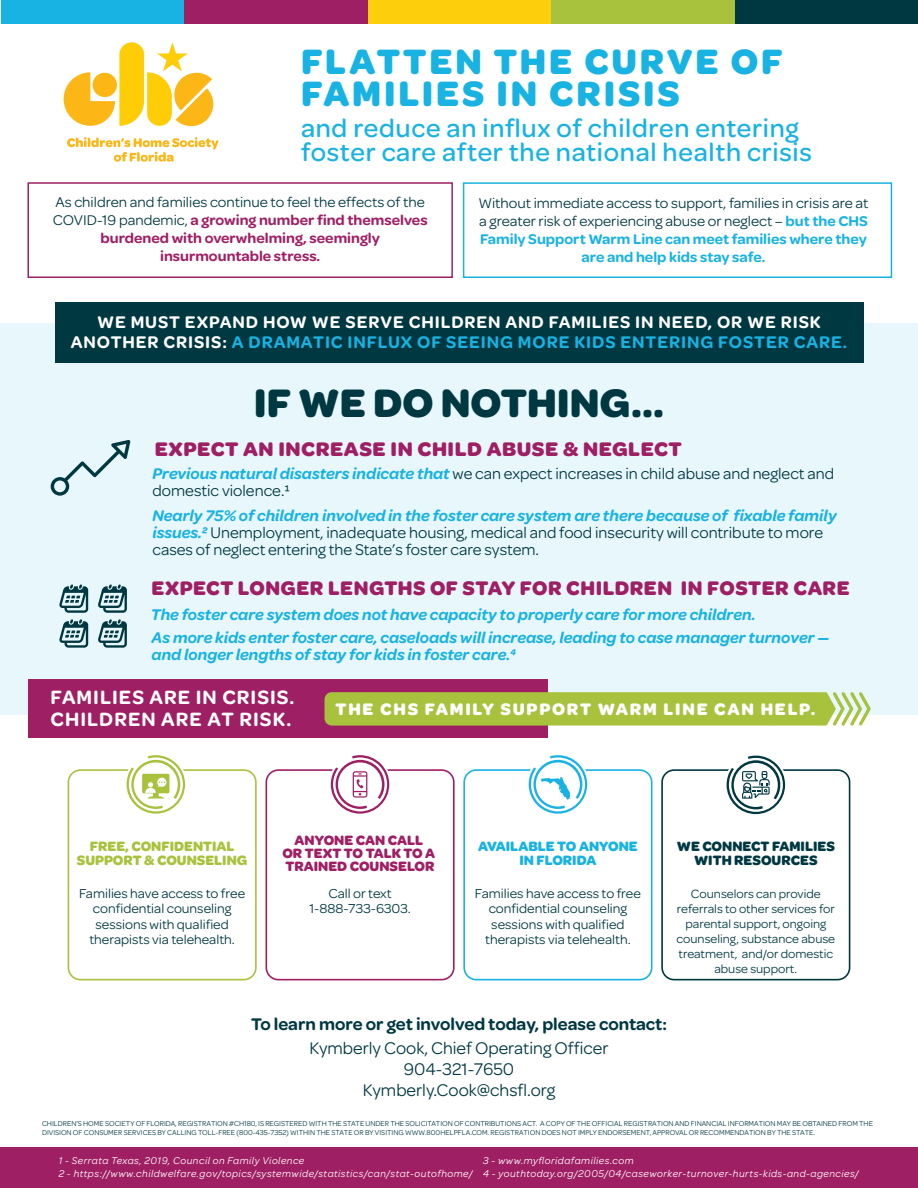
<style>
.page{position:relative;width:918px;height:1188px;background:#fff}
.page>*{position:absolute;margin:0;border:0;box-sizing:border-box;transform-origin:0 0}
.t1{font:700 42.45px "Omnes";color:#003841}
.t2{font:700 37.65px/32.7px "Omnes";letter-spacing:.075em;color:#18b2e3}
.t3{font:500 27px/24px "Omnes";letter-spacing:.025em;color:#18b2e3}
.t4{font:700 21px "Omnes";letter-spacing:.025em;color:#9f1f64}
.t5{font:600 20.55px/22.4px "Omnes";letter-spacing:.05em;color:#fff}
.t6{font:600 18px/19.5px "Omnes";letter-spacing:.05em;color:#fff;text-align:center}
.t7{font:18px/21px "Omnes";color:#003841;text-align:center}
.t8{font:600 18px "Omnes";color:#003841}
.t9{font:700 17.85px "Omnes";letter-spacing:.1em;color:#fff}
.t10{font:16.5px/17.2px "Omnes";color:#003841}
.t11{font:italic 600 16.5px/22.8px "Omnes";color:#18b2e3}
.t12{font:15px/18px "Omnes";color:#003841;text-align:center}
.t13{font:600 15px/18px "Omnes";color:#9f1f64;text-align:center}
.t14{font:700 14.4px/13.4px "Omnes";color:#9f1f64;text-align:center}
.t15{font:700 14.4px/13.4px "Omnes";color:#a9c23e;text-align:center}
.t16{font:700 14.4px/13.4px "Omnes";color:#003841;text-align:center}
.t17{font:700 14.4px/13.4px "Omnes";color:#18b2e3;text-align:center}
.t18{font:13.8px/15.1px "Omnes";color:#003841;text-align:center}
.t19{font:12.75px/15.1px "Omnes";color:#003841;text-align:center}
.t20{font:italic 10.5px/12.6px "Omnes";letter-spacing:.05em;color:#fff}
.t21{font:7.5px/9px "Omnes";color:#003841}
.s1{font-weight:400;color:#003841}
.s2{font-weight:600;color:#18b2e3}
.s3{color:#18b2e3}
.s4{font-weight:600;font-style:italic;color:#18b2e3}
</style>
<div class="page">
<div style="left:0;top:1148px;width:918px;height:40px;background:#9f1f64"></div>
<div style="left:0;top:323px;width:918px;height:392px;background:#e8f7fc"></div>
<div style="left:28px;top:680px;width:519px;height:58px;background:#9f1f64"></div>
<div style="left:55px;top:302px;width:808px;height:61px;background:#003841"></div>
<div style="left:1px;top:0;width:183px;height:24px;background:#18b2e3"></div>
<div style="left:184px;top:0;width:184px;height:24px;background:#9f1f64"></div>
<div style="left:368px;top:0;width:184px;height:24px;background:#fcce0b"></div>
<div style="left:552px;top:0;width:183px;height:24px;background:#a9c23e"></div>
<div style="left:735px;top:0;width:183px;height:24px;background:#003841"></div>
<svg style="left:64px;top:42px;width:150px;height:85px"></svg>
<svg style="left:67px;top:137px;width:152px;height:25px"></svg>
<div style="left:27px;top:182px;width:426px;height:96px;background:#fff;border:2px solid #9f1f64"></div>
<div style="left:463px;top:182px;width:429px;height:96px;background:#fff;border:2px solid #18b2e3"></div>
<svg style="left:51px;top:440px;width:79px;height:56px"></svg>
<svg style="left:59px;top:584px;width:29px;height:29px"></svg>
<svg style="left:98px;top:584px;width:29px;height:29px"></svg>
<svg style="left:59px;top:619px;width:29px;height:29px"></svg>
<svg style="left:98px;top:619px;width:29px;height:29px"></svg>
<div style="left:325px;top:692px;width:451px;height:34px;background:#a9c23e;border-radius:7px"></div>
<svg style="left:769px;top:692px;width:102px;height:34px"></svg>
<div style="left:68px;top:769px;width:189px;height:211px;border:2px solid #a9c23e;border-radius:12px"></div>
<div style="left:265px;top:769px;width:190px;height:211px;border:2px solid #9f1f64;border-radius:12px"></div>
<svg style="left:331px;top:755px;width:58px;height:59px"></svg>
<div style="left:463px;top:769px;width:190px;height:211px;border:2px solid #18b2e3;border-radius:12px"></div>
<svg style="left:127px;top:755px;width:58px;height:59px"></svg>
<div style="left:661px;top:769px;width:189px;height:211px;border:2px solid #003841;border-radius:12px"></div>
<svg style="left:725px;top:754px;width:62px;height:62px"></svg>
<svg style="left:727px;top:756px;width:58px;height:58px"></svg>
<svg style="left:529px;top:755px;width:58px;height:59px"></svg>
<h2 class="t2" style="left:301px;top:43px;width:483px">FLATTEN THE CURVE OF<br>FAMILIES IN CRISIS</h2>
<h3 class="t3" style="left:301px;top:115px;width:513px">and reduce an influx of children entering foster care after the national health crisis</h3>
<h3 class="t13" style="left:53px;top:192px;width:376px"><span class="s1">As children and families continue to feel the effects of the COVID-19 pandemic,</span> a growing number find themselves burdened with overwhelming, seemingly insurmountable stress.</h3>
<h3 class="t12" style="left:479px;top:193px;width:391px">Without immediate access to support, families in crisis are at a greater risk of experiencing abuse or neglect – <span class="s2">but the CHS Family Support Warm Line can meet families where they are and help kids stay safe.</span></h3>
<h3 class="t6" style="left:71px;top:312px;width:778px">WE MUST EXPAND HOW WE SERVE CHILDREN AND FAMILIES IN NEED, OR WE RISK<br>ANOTHER CRISIS: <span class="s3">A DRAMATIC INFLUX OF SEEING MORE KIDS ENTERING FOSTER CARE.</span></h3>
<h1 class="t1" style="left:254px;top:372px;width:412px">IF WE DO NOTHING...</h1>
<h3 class="t4" style="left:155px;top:434px;width:529px">EXPECT AN INCREASE IN CHILD ABUSE &amp; NEGLECT</h3>
<h3 class="t10" style="left:152px;top:464px;width:683px"><span class="s4">Previous natural disasters indicate that</span> we can expect increases in child abuse and neglect and domestic violence.1</h3>
<p class="t10" style="left:152px;top:506px;width:686px"><span class="s4">Nearly 75% of children involved in the foster care system are there because of fixable family issues.2</span> Unemployment, inadequate housing, medical and food insecurity will contribute to more cases of neglect entering the State’s foster care system.</p>
<h3 class="t4" style="left:152px;top:573px;width:700px">EXPECT LONGER LENGTHS OF STAY FOR CHILDREN IN FOSTER CARE</h3>
<h3 class="t11" style="left:151px;top:603px;width:680px">The foster care system does not have capacity to properly care for more children.<br>As more kids enter foster care, caseloads will increase, leading to case manager turnover —</h3>
<h3 class="t11" style="left:152px;top:643px;width:366px">and longer lengths of stay for kids in foster care.4</h3>
<h3 class="t5" style="left:51px;top:685px;width:245px">FAMILIES ARE IN CRISIS.<br>CHILDREN ARE AT RISK.</h3>
<h3 class="t9" style="left:336px;top:696px;width:481px">THE CHS FAMILY SUPPORT WARM LINE CAN HELP.</h3>
<h3 class="t15" style="left:77px;top:839px;width:172px">FREE, CONFIDENTIAL<br>SUPPORT &amp; COUNSELING</h3>
<h3 class="t18" style="left:79px;top:885px;width:168px">Families have access to free confidential counseling sessions with qualified therapists via telehealth.</h3>
<h3 class="t14" style="left:282px;top:833px;width:154px">ANYONE CAN CALL<br>OR TEXT TO TALK TO A<br>TRAINED COUNSELOR</h3>
<h3 class="t18" style="left:309px;top:885px;width:103px">Call or text<br>1-888-733-6303.</h3>
<h3 class="t17" style="left:478px;top:839px;width:161px">AVAILABLE TO ANYONE<br>IN FLORIDA</h3>
<h3 class="t18" style="left:475px;top:885px;width:168px">Families have access to free confidential counseling sessions with qualified therapists via telehealth.</h3>
<h3 class="t16" style="left:677px;top:839px;width:160px">WE CONNECT FAMILIES<br>WITH RESOURCES</h3>
<h3 class="t19" style="left:677px;top:885px;width:160px">Counselors can provide referrals to other services for parental support, ongoing counseling, substance abuse treatment, and/or domestic abuse support.</h3>
<h3 class="t8" style="left:251px;top:1011px;width:417px">To learn more or get involved today, please contact:</h3>
<h3 class="t7" style="left:309px;top:1036px;width:301px">Kymberly Cook, Chief Operating Officer<br>904-321-7650<br>Kymberly.Cook@chsfl.org</h3>
<p class="t21" style="left:42px;top:1118px;width:832px">CHILDREN’S HOME SOCIETY OF FLORIDA, REGISTRATION #CH180, IS REGISTERED WITH THE STATE UNDER THE SOLICITATION OF CONTRIBUTIONS ACT. A COPY OF THE OFFICIAL REGISTRATION AND FINANCIAL INFORMATION MAY BE OBTAINED FROM THE<br>DIVISION OF CONSUMER SERVICES BY CALLING TOLL-FREE (800-435-7352) WITHIN THE STATE OR BY VISITING WWW.800HELPFLA.COM. REGISTRATION DOES NOT IMPLY ENDORSEMENT, APPROVAL OR RECOMMENDATION BY THE STATE.</p>
<h3 class="t20" style="left:59px;top:1154px;width:415px">1 - Serrata Texas, 2019, Council on Family Violence<br>2 - https://www.childwelfare.gov/topics/systemwide/statistics/can/stat-outofhome/</h3>
<h3 class="t20" style="left:483px;top:1154px;width:377px">3 - www.myfloridafamilies.com<br>4 - youthtoday.org/2005/04/caseworker-turnover-hurts-kids-and-agencies/</h3>
</div>
